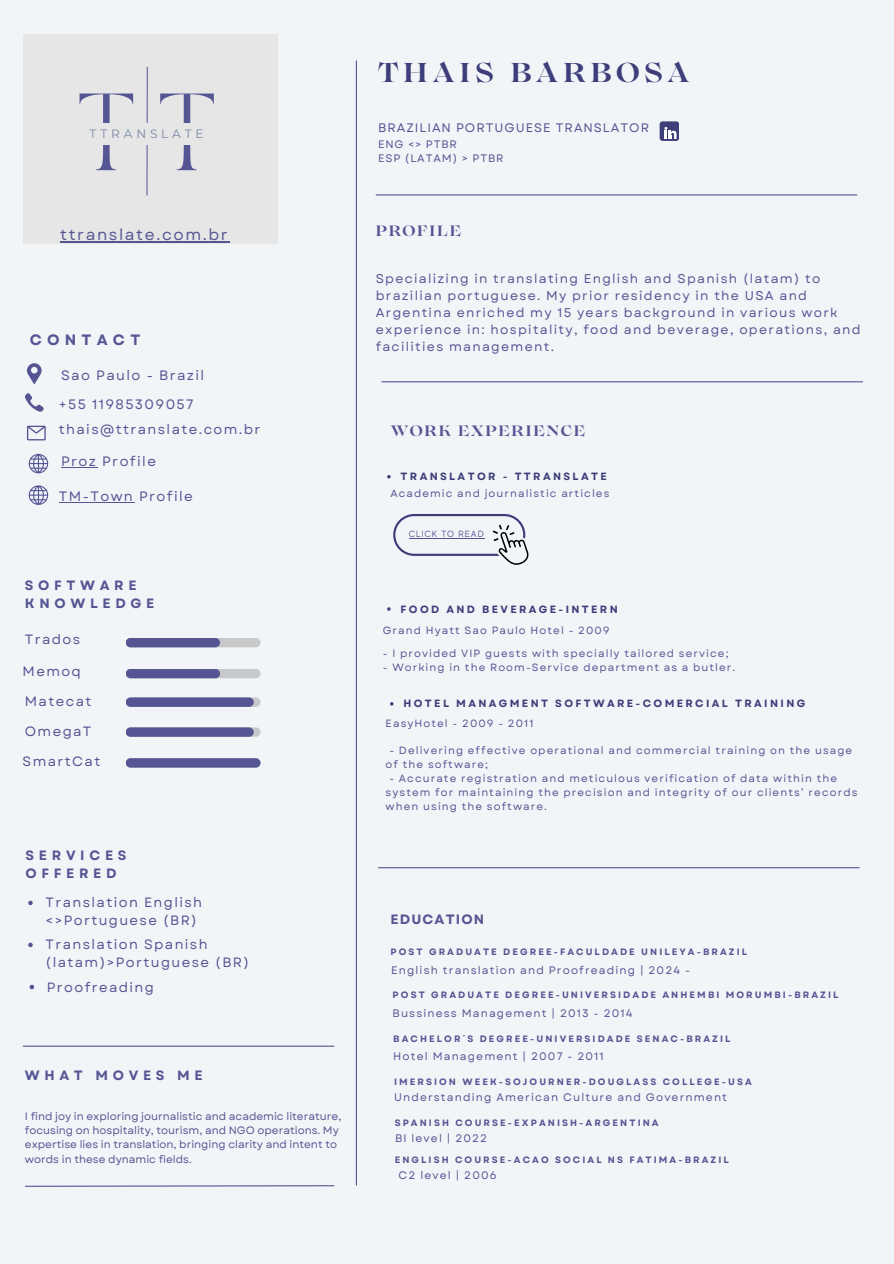
<style>
.page{position:relative;width:894px;height:1264px;background:#fff}
.page>*{position:absolute;margin:0;border:0;box-sizing:border-box;transform-origin:0 0}
.t1{font:76.65px "TAN PEARL Regular";color:#565594}
.t2{font:700 27.15px "Lovelace";letter-spacing:.155em;color:#3d3e7a}
.t3{font:15.6px "Garet";letter-spacing:.105em;color:#565594}
.t4{font:700 15px "Lovelace";letter-spacing:.085em;color:#565594}
.t5{font:700 15px "Garet";letter-spacing:.345em;color:#565594}
.t6{font:13.65px "Garet";letter-spacing:.105em;color:#565594}
.t7{font:13.5px/18px "Garet";letter-spacing:.105em;color:#565594}
.t8{font:700 13.5px/18px "Garet";letter-spacing:.345em;color:#565594}
.t9{font:700 13.5px "Garet";letter-spacing:.085em;color:#565594}
.t10{font:12.75px/17px "Garet";letter-spacing:.105em;color:#565594}
.t11{font:12.3px "Garet";letter-spacing:.08em;color:#565594}
.t12{font:12.15px "Montserrat";letter-spacing:.32em;color:#7b88a8}
.t13{font:10.95px "Garet";letter-spacing:.105em;color:#565594}
.t14{font:10.8px "Garet";letter-spacing:.08em;color:#565594}
.t15{font:10.65px/14.2px "Garet";color:#565594}
.t16{font:10.5px/14px "Garet";letter-spacing:.105em;color:#565594}
.t17{font:700 10.5px "Garet";letter-spacing:.225em;color:#3d3e7a}
.t18{font:700 9.3px "Garet";letter-spacing:.225em;color:#565594}
.t19{font:9px "MADE Evolve Sans";letter-spacing:.105em;color:#565594}
</style>
<div class="page">
<div style="left:0;top:0;width:893px;height:1263px;background:#f2f5f7"></div>
<div style="left:23px;top:35px;width:254px;height:209px;background:#e6e6e6"></div>
<div style="left:126px;top:638px;width:134px;height:9px;background:#c7c8ca;border-radius:5px"></div>
<div style="left:126px;top:638px;width:94px;height:9px;background:#565594;border-radius:5px"></div>
<div style="left:126px;top:669px;width:134px;height:9px;background:#c7c8ca;border-radius:5px"></div>
<div style="left:126px;top:669px;width:94px;height:9px;background:#565594;border-radius:5px"></div>
<div style="left:126px;top:697px;width:134px;height:10px;background:#c7c8ca;border-radius:5px"></div>
<div style="left:126px;top:697px;width:128px;height:10px;background:#565594;border-radius:5px"></div>
<div style="left:126px;top:758px;width:134px;height:9px;background:#565594;border-radius:5px"></div>
<div style="left:126px;top:727px;width:134px;height:9px;background:#c7c8ca;border-radius:5px"></div>
<div style="left:126px;top:727px;width:128px;height:9px;background:#565594;border-radius:5px"></div>
<hr style="left:356px;top:61px;width:1px;height:1124px;background:#565594">
<svg style="left:393px;top:514px;width:135px;height:50px"></svg>
<div style="left:659px;top:121px;width:19px;height:19px;background:#3d3e7a;border-radius:3px"></div>
<svg style="left:664px;top:127px;width:12px;height:12px"></svg>
<svg style="left:28px;top:900px;width:5px;height:5px"></svg>
<svg style="left:28px;top:942px;width:5px;height:5px"></svg>
<svg style="left:30px;top:984px;width:4px;height:5px"></svg>
<hr style="left:378px;top:867px;width:481px;height:1px;background:#565594">
<svg style="left:25px;top:1185px;width:310px;height:2px"></svg>
<hr style="left:23px;top:1045px;width:311px;height:1px;background:#565594">
<hr style="left:147px;top:67px;width:1px;height:128px;background:#565594">
<div style="left:56px;top:123px;width:183px;height:21px;background:#e6e6e6"></div>
<hr style="left:60px;top:241px;width:169px;height:1px;background:#565594">
<svg style="left:25px;top:393px;width:19px;height:19px"></svg>
<svg style="left:27px;top:425px;width:19px;height:15px"></svg>
<svg style="left:27px;top:363px;width:14px;height:21px"></svg>
<hr style="left:61px;top:467px;width:36px;height:1px;background:#565594">
<hr style="left:59px;top:501px;width:75px;height:1px;background:#565594">
<svg style="left:29px;top:454px;width:19px;height:19px"></svg>
<svg style="left:29px;top:485px;width:19px;height:20px"></svg>
<hr style="left:409px;top:538px;width:75px;height:1px;background:#565594">
<hr style="left:382px;top:381px;width:480px;height:1px;background:#565594">
<hr style="left:376px;top:194px;width:480px;height:1px;background:#565594">
<p class="t1" style="left:77px;top:92px;width:140px">T T</p>
<p class="t12" style="left:90px;top:126px;width:116px">TTRANSLATE</p>
<p class="t3" style="left:60px;top:223px;width:169px">ttranslate.com.br</p>
<p class="t5" style="left:30px;top:329px;width:112px">CONTACT</p>
<h5 class="t6" style="left:61px;top:366px;width:145px">Sao Paulo - Brazil</h5>
<p class="t6" style="left:59px;top:394px;width:136px">+55 11985309057</p>
<p class="t7" style="left:59px;top:420px;width:203px">thais@ttranslate.com.br</p>
<p class="t6" style="left:61px;top:452px;width:96px">Proz Profile</p>
<h3 class="t6" style="left:59px;top:486px;width:135px">TM-Town Profile</h3>
<p class="t8" style="left:25px;top:576px;width:131px">SOFTWARE<br>KNOWLEDGE</p>
<h1 class="t7" style="left:25px;top:630px;width:57px">Trados</h1>
<h5 class="t7" style="left:23px;top:662px;width:60px">Memoq</h5>
<h4 class="t7" style="left:25px;top:692px;width:68px">Matecat</h4>
<p class="t7" style="left:25px;top:722px;width:68px">OmegaT</p>
<h3 class="t7" style="left:23px;top:752px;width:79px">SmartCat</h3>
<p class="t8" style="left:26px;top:846px;width:102px">SERVICES<br>OFFERED</p>
<p class="t7" style="left:46px;top:893px;width:158px">Translation English &lt;&gt;Portuguese (BR)</p>
<p class="t7" style="left:46px;top:935px;width:205px">Translation Spanish (latam)&gt;Portuguese (BR)</p>
<h6 class="t7" style="left:47px;top:977px;width:108px">Proofreading</h6>
<p class="t8" style="left:25px;top:1066px;width:179px">WHAT MOVES ME</p>
<p class="t15" style="left:25px;top:1108px;width:318px">I find joy in exploring journalistic and academic literature, focusing on hospitality, tourism, and NGO operations. My expertise lies in translation, bringing clarity and intent to words in these dynamic fields.</p>
<p class="t2" style="left:378px;top:62px;width:313px">THAIS BARBOSA</p>
<h4 class="t11" style="left:378px;top:119px;width:272px">BRAZILIAN PORTUGUESE TRANSLATOR</h4>
<h6 class="t14" style="left:378px;top:136px;width:80px">ENG &lt;&gt; PTBR</h6>
<p class="t14" style="left:378px;top:151px;width:127px">ESP (LATAM) &gt; PTBR</p>
<h4 class="t4" style="left:375px;top:225px;width:87px">PROFILE</h4>
<p class="t10" style="left:375px;top:270px;width:486px">Specializing in translating English and Spanish (latam) to brazilian portuguese. My prior residency in the USA and Argentina enriched my 15 years background in various work experience in: hospitality, food and beverage, operations, and facilities management.</p>
<p class="t4" style="left:390px;top:425px;width:196px">WORK EXPERIENCE</p>
<h4 class="t17" style="left:400px;top:469px;width:207px">TRANSLATOR - TTRANSLATE</h4>
<p class="t16" style="left:390px;top:486px;width:220px">Academic and journalistic articles</p>
<p class="t19" style="left:409px;top:529px;width:76px">CLICK TO READ</p>
<p class="t17" style="left:400px;top:601px;width:218px">FOOD AND BEVERAGE-INTERN</p>
<h6 class="t16" style="left:382px;top:623px;width:228px">Grand Hyatt Sao Paulo Hotel - 2009</h6>
<p class="t16" style="left:382px;top:646px;width:347px">- I provided VIP guests with specially tailored service;</p>
<p class="t16" style="left:382px;top:660px;width:354px">- Working in the Room-Service department as a butler.</p>
<p class="t17" style="left:403px;top:696px;width:403px">HOTEL MANAGMENT SOFTWARE-COMERCIAL TRAINING</p>
<p class="t16" style="left:385px;top:716px;width:149px">EasyHotel - 2009 - 2011</p>
<p class="t16" style="left:385px;top:743px;width:468px;text-indent:4px">- Delivering effective operational and commercial training on the usage of the software;</p>
<h2 class="t16" style="left:385px;top:771px;width:473px;text-indent:4px">- Accurate registration and meticulous verification of data within the system for maintaining the precision and integrity of our clients’ records when using the software.</h2>
<p class="t9" style="left:390px;top:910px;width:95px">EDUCATION</p>
<h5 class="t18" style="left:390px;top:945px;width:358px">POST GRADUATE DEGREE-FACULDADE UNILEYA-BRAZIL</h5>
<p class="t13" style="left:391px;top:961px;width:300px">English translation and Proofreading | 2024 -</p>
<h5 class="t18" style="left:392px;top:988px;width:447px">POST GRADUATE DEGREE-UNIVERSIDADE ANHEMBI MORUMBI-BRAZIL</h5>
<p class="t13" style="left:392px;top:1005px;width:241px">Bussiness Management | 2013 - 2014</p>
<p class="t18" style="left:393px;top:1031px;width:338px">BACHELOR´S DEGREE-UNIVERSIDADE SENAC-BRAZIL</p>
<p class="t13" style="left:393px;top:1048px;width:212px">Hotel Management | 2007 - 2011</p>
<p class="t18" style="left:394px;top:1075px;width:359px">IMERSION WEEK-SOJOURNER-DOUGLASS COLLEGE-USA</p>
<p class="t13" style="left:394px;top:1089px;width:334px">Understanding American Culture and Government</p>
<p class="t18" style="left:394px;top:1115px;width:265px">SPANISH COURSE-EXPANISH-ARGENTINA</p>
<p class="t13" style="left:395px;top:1130px;width:94px">BI level | 2022</p>
<p class="t18" style="left:394px;top:1152px;width:335px">ENGLISH COURSE-ACAO SOCIAL NS FATIMA-BRAZIL</p>
<p class="t13" style="left:398px;top:1166px;width:100px">C2 level | 2006</p>
</div>
